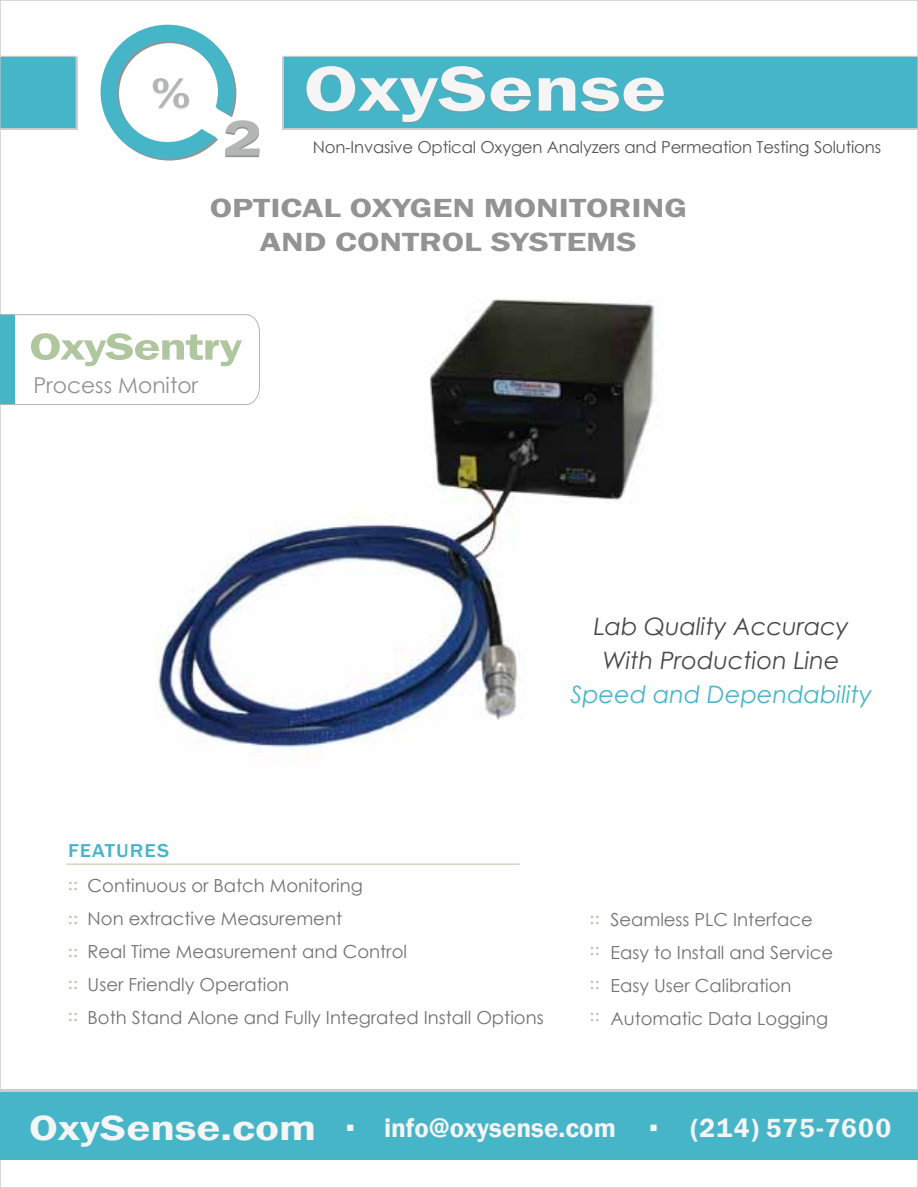
<style>
.page{position:relative;width:918px;height:1188px;background:#fff}
.page>*{position:absolute;margin:0;border:0;box-sizing:border-box;transform-origin:0 0}
.t1{font:600 39px "Franklin Gothic";letter-spacing:-.025em;color:#afc69e;scale:1.3 1}
.t2{font:600 27px/34.5px "Franklin Gothic";color:#939393;text-align:center;scale:1.3 1}
.t3{font:600 27px "Franklin Gothic";color:#f5f5f5}
.t4{font:600 27px "Franklin Gothic";letter-spacing:.05em;color:#f5f5f5}
.t5{font:italic 24px/34.5px "Century Gothic";color:#4a494a;text-align:center}
.t6{font:italic 24px "Century Gothic";color:#46b5c8}
.t7{font:21.75px "Century Gothic";color:#929293}
.t8{font:21px/32.8px "Adobe Garamond Pro";color:#afc69e}
.t9{font:500 19.2px "Franklin Gothic";letter-spacing:.05em;color:#46b5c8;scale:1.1 1}
.t10{font:18px/33px "Century Gothic";color:#727273}
.t11{font:16.5px "Century Gothic";letter-spacing:-.01em;color:#535454}
.s1{font-size:35.85px}
</style>
<div class="page">
<img style="left:154px;top:298px;width:501px;height:458px">
<svg style="left:0;top:314px;width:260px;height:91px"></svg>
<div style="left:0;top:1089px;width:918px;height:68px;background:#ccc"></div>
<div style="left:0;top:1092px;width:918px;height:68px;background:#46b5c8"></div>
<div style="left:283px;top:56px;width:635px;height:73px;background:#46b5c8;border:1px solid #ccc"></div>
<div style="left:0;top:58px;width:77px;height:72px;background:#cfd0d2"></div>
<div style="left:0;top:56px;width:76px;height:73px;background:#46b5c8;border:1px solid #ccc"></div>
<svg style="left:101px;top:25px;width:159px;height:136px"></svg>
<svg style="left:306px;top:66px;width:225px;height:57px"></svg>
<svg style="left:538px;top:78px;width:37px;height:34px"></svg>
<svg style="left:581px;top:78px;width:83px;height:35px"></svg>
<p class="t11" style="left:313px;top:135px;width:570px">Non-Invasive Optical Oxygen Analyzers and Permeation Testing Solutions</p>
<h2 class="t2" style="left:210px;top:191px;width:369px">OPTICAL OXYGEN MONITORING<br>AND CONTROL SYSTEMS</h2>
<h1 class="t1" style="left:29px;top:323px;width:165px">OxySentry</h1>
<p class="t7" style="left:33px;top:370px;width:166px">Process Monitor</p>
<h3 class="t5" style="left:594px;top:608px;width:257px">Lab Quality Accuracy<br>With Production Line</h3>
<h3 class="t6" style="left:571px;top:678px;width:303px">Speed and Dependability</h3>
<p class="t9" style="left:68px;top:839px;width:93px">FEATURES</p>
<p class="t8" style="left:68px;top:868px;width:12px;text-align:justify">:: :: :: :: ::</p>
<p class="t10" style="left:88px;top:869px;width:458px">Continuous or Batch Monitoring<br>Non extractive Measurement<br>Real Time Measurement and Control<br>User Friendly Operation<br>Both Stand Alone and Fully Integrated Install Options</p>
<p class="t8" style="left:589px;top:902px;width:12px;line-height:31px">:: ::</p>
<p class="t8" style="left:589px;top:967px;width:12px;line-height:32.1px">:: ::</p>
<p class="t10" style="left:610px;top:902px;width:224px">Seamless PLC Interface<br>Easy to Install and Service<br>Easy User Calibration<br>Automatic Data Logging</p>
<h2 class="t3" style="left:29px;top:1111px;width:631px"><span class="s1">OxySense.com</span> <sup>.</sup> info@oxysense.com <sup>.</sup></h2>
<h2 class="t4" style="left:690px;top:1111px;width:202px">(214) 575-7600</h2>
</div>
